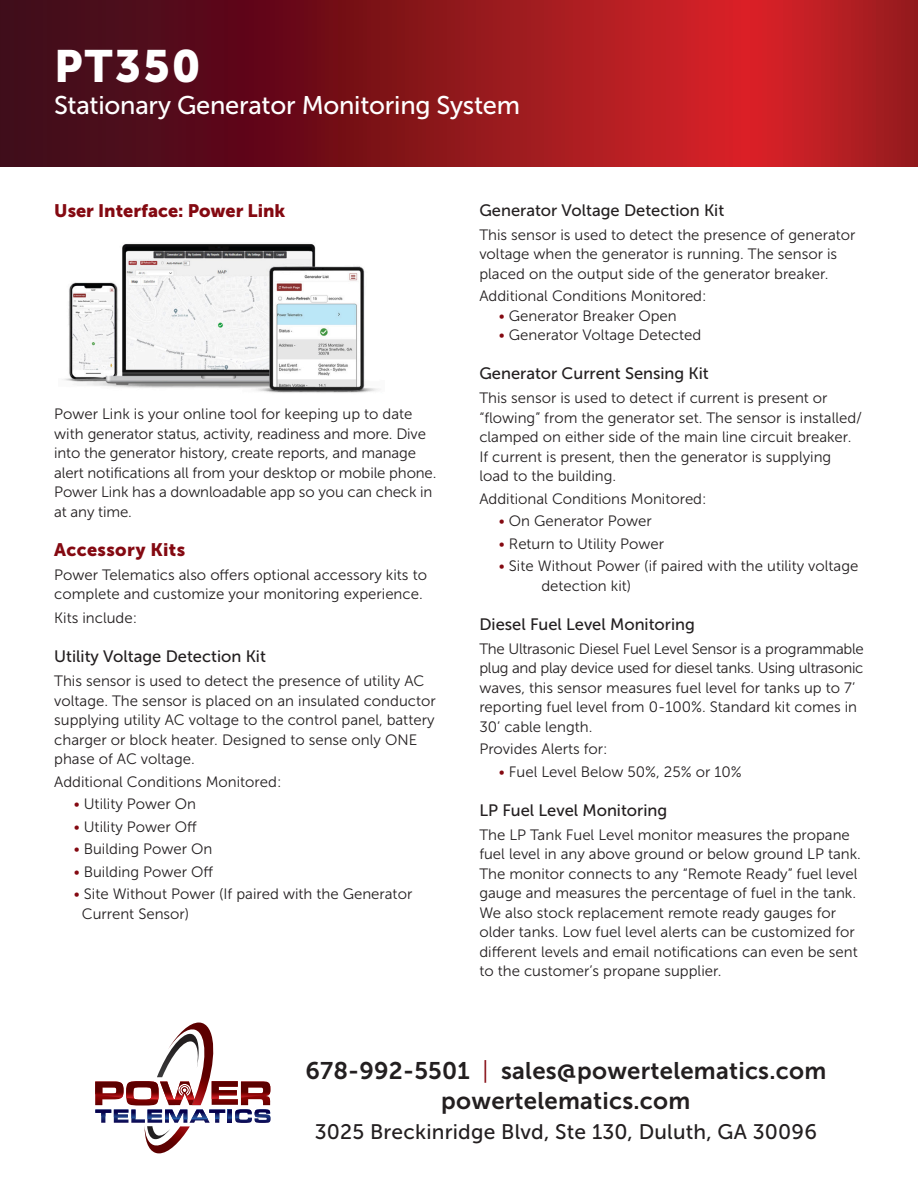
<style>
.page{position:relative;width:918px;height:1188px;background:#fff}
.page>*{position:absolute;margin:0;border:0;box-sizing:border-box;transform-origin:0 0}
.t1{font:45px "Museo Sans 900";letter-spacing:.05em;color:#fff}
.t2{font:25.5px "Museo Sans 500";letter-spacing:-.01em;color:#fff}
.t3{font:24px/30px "Museo Sans 700";letter-spacing:.01em;color:#231f20;text-align:center}
.t4{font:21px "Museo Sans 500";letter-spacing:.01em;color:#231f20}
.t5{font:18px "Museo Sans 900";color:#840911}
.t6{font:18px "Museo Sans 900";letter-spacing:.02em;color:#840911}
.t7{font:16.5px "Museo Sans 500";color:#231f20}
.t8{font:15px/19.5px "Museo Sans 300";color:#231f20}
.s1{color:#840911}
.s2{font-family:"Museo Sans 300";color:#840911}
</style>
<div class="page">
<svg style="left:0;top:0;width:918px;height:166px;background:#8b151d"></svg>
<img style="left:64px;top:244px;width:314px;height:149px">
<svg style="left:95px;top:1023px;width:176px;height:130px"></svg>
<p class="t1" style="left:54px;top:41px;width:148px">PT350</p>
<p class="t2" style="left:54px;top:91px;width:468px">Stationary Generator Monitoring System</p>
<p class="t5" style="left:54px;top:200px;width:233px">User Interface: Power Link</p>
<p class="t8" style="left:54px;top:404px;width:384px">Power Link is your online tool for keeping up to date with generator status, activity, readiness and more. Dive into the generator history, create reports, and manage alert notifications all from your desktop or mobile phone.<br>Power Link has a downloadable app so you can check in at any time.</p>
<p class="t6" style="left:54px;top:539px;width:133px">Accessory Kits</p>
<p class="t8" style="left:54px;top:565px;width:374px">Power Telematics also offers optional accessory kits to complete and customize your monitoring experience.</p>
<p class="t8" style="left:54px;top:608px;width:84px">Kits include:</p>
<p class="t7" style="left:54px;top:647px;width:213px">Utility Voltage Detection Kit</p>
<p class="t8" style="left:54px;top:671px;width:383px">This sensor is used to detect the presence of utility AC voltage. The sensor is placed on an insulated conductor supplying utility AC voltage to the control panel, battery charger or block heater. Designed to sense only ONE phase of AC voltage.</p>
<p class="t8" style="left:54px;top:772px;width:229px">Additional Conditions Monitored:</p>
<p class="t8" style="left:74px;top:794px;width:124px"><span class="s1">•</span> Utility Power On</p>
<p class="t8" style="left:74px;top:817px;width:125px"><span class="s1">•</span> Utility Power Off</p>
<p class="t8" style="left:74px;top:839px;width:140px"><span class="s1">•</span> Building Power On</p>
<p class="t8" style="left:74px;top:862px;width:141px"><span class="s1">•</span> Building Power Off</p>
<p class="t8" style="left:74px;top:884px;width:340px"><span class="s1">•</span> Site Without Power (If paired with the Generator</p>
<p class="t8" style="left:82px;top:904px;width:109px">Current Sensor)</p>
<p class="t7" style="left:479px;top:201px;width:246px">Generator Voltage Detection Kit</p>
<p class="t8" style="left:479px;top:225px;width:378px">This sensor is used to detect the presence of generator voltage when the generator is running. The sensor is placed on the output side of the generator breaker.</p>
<p class="t8" style="left:479px;top:286px;width:229px">Additional Conditions Monitored:</p>
<p class="t8" style="left:499px;top:306px;width:179px"><span class="s1">•</span> Generator Breaker Open</p>
<p class="t8" style="left:499px;top:325px;width:204px"><span class="s1">•</span> Generator Voltage Detected</p>
<p class="t7" style="left:479px;top:364px;width:231px">Generator Current Sensing Kit</p>
<p class="t8" style="left:479px;top:388px;width:384px">This sensor is used to detect if current is present or “flowing” from the generator set. The sensor is installed/ clamped on either side of the main line circuit breaker.<br>If current is present, then the generator is supplying load to the building.</p>
<p class="t8" style="left:479px;top:489px;width:229px">Additional Conditions Monitored:</p>
<p class="t8" style="left:499px;top:511px;width:154px"><span class="s1">•</span> On Generator Power</p>
<p class="t8" style="left:499px;top:534px;width:167px"><span class="s1">•</span> Return to Utility Power</p>
<p class="t8" style="left:541px;top:556px;width:318px;text-indent:-43px"><span class="s1">•</span> Site Without Power (if paired with the utility voltage detection kit)</p>
<p class="t7" style="left:479px;top:615px;width:217px">Diesel Fuel Level Monitoring</p>
<p class="t8" style="left:479px;top:639px;width:386px">The Ultrasonic Diesel Fuel Level Sensor is a programmable plug and play device used for diesel tanks. Using ultrasonic waves, this sensor measures fuel level for tanks up to 7’ reporting fuel level from 0-100%. Standard kit comes in 30’ cable length.</p>
<p class="t8" style="left:479px;top:739px;width:130px">Provides Alerts for:</p>
<p class="t8" style="left:499px;top:762px;width:244px"><span class="s1">•</span> Fuel Level Below 50%, 25% or 10%</p>
<p class="t7" style="left:479px;top:801px;width:189px">LP Fuel Level Monitoring</p>
<p class="t8" style="left:479px;top:825px;width:383px">The LP Tank Fuel Level monitor measures the propane fuel level in any above ground or below ground LP tank.<br>The monitor connects to any “Remote Ready” fuel level gauge and measures the percentage of fuel in the tank.<br>We also stock replacement remote ready gauges for older tanks. Low fuel level alerts can be customized for different levels and email notifications can even be sent to the customer’s propane supplier.</p>
<p class="t3" style="left:305px;top:1055px;width:522px">678-992-5501 <span class="s2">|</span> sales@powertelematics.com powertelematics.com</p>
<p class="t4" style="left:315px;top:1120px;width:504px">3025 Breckinridge Blvd, Ste 130, Duluth, GA 30096</p>
</div>
